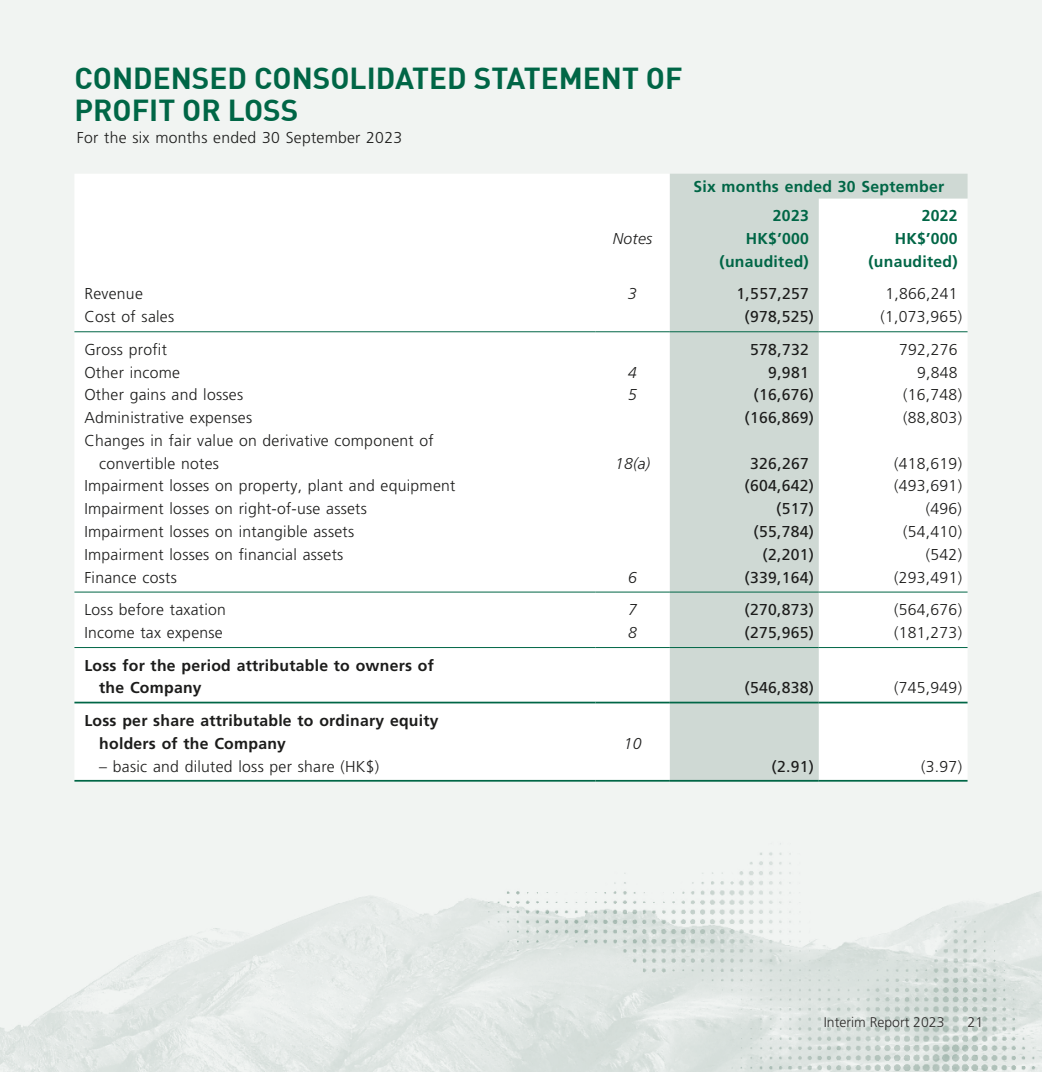
<style>
.page{position:relative;width:1042px;height:1072px;background:#fff}
.page>*{position:absolute;margin:0;border:0;box-sizing:border-box;transform-origin:0 0}
.t1{font:700 29.75px/31.5px "DIN";color:#006646}
.t2{font:300 15.75px/22.8px "Frutiger LT Std";letter-spacing:.015em;color:#1c1c1b}
.t3{font:15.75px "Frutiger LT Std";letter-spacing:.015em;color:#1c1c1b}
.t4{font:700 15.75px/22.8px "Frutiger LT Std";letter-spacing:.015em;color:#1c1c1b}
.t5{font:700 15.75px/29.8px "Frutiger LT Std";letter-spacing:.015em;color:#006646}
.t6{font:italic 300 15.75px "Frutiger LT Std";letter-spacing:.015em;color:#1c1c1b}
.t7{font:300 14px "Frutiger LT Std";color:#2d2c2b}
</style>
<div class="page">
<img style="left:0;top:0;width:1042px;height:1071px">
<svg style="left:74px;top:174px;width:596px;height:606px"></svg>
<svg style="left:670px;top:174px;width:297px;height:606px;fill:#cfd9d4"></svg>
<hr style="left:74px;top:331px;width:521px;height:1px;background:#006646">
<hr style="left:595px;top:331px;width:75px;height:1px;background:#006646">
<hr style="left:670px;top:331px;width:149px;height:1px;background:#006646">
<hr style="left:819px;top:331px;width:148px;height:1px;background:#006646">
<hr style="left:74px;top:591px;width:521px;height:1px;background:#006646">
<hr style="left:595px;top:591px;width:75px;height:1px;background:#006646">
<hr style="left:670px;top:591px;width:149px;height:1px;background:#006646">
<hr style="left:819px;top:591px;width:148px;height:1px;background:#006646">
<hr style="left:74px;top:647px;width:521px;height:1px;background:#006646">
<hr style="left:595px;top:647px;width:75px;height:1px;background:#006646">
<hr style="left:670px;top:647px;width:149px;height:1px;background:#006646">
<hr style="left:819px;top:647px;width:148px;height:1px;background:#006646">
<hr style="left:74px;top:701px;width:521px;height:2px;background:#006646">
<hr style="left:595px;top:701px;width:75px;height:2px;background:#006646">
<hr style="left:670px;top:701px;width:149px;height:2px;background:#006646">
<hr style="left:819px;top:701px;width:148px;height:2px;background:#006646">
<hr style="left:74px;top:780px;width:521px;height:1px;background:#006646">
<hr style="left:595px;top:780px;width:75px;height:1px;background:#006646">
<hr style="left:670px;top:780px;width:149px;height:1px;background:#006646">
<hr style="left:819px;top:780px;width:148px;height:1px;background:#006646">
<h1 class="t1" style="left:74px;top:61px;width:610px">CONDENSED CONSOLIDATED STATEMENT OF<br>PROFIT OR LOSS</h1>
<p class="t2" style="left:77px;top:127px;width:327px">For the six months ended 30 September 2023</p>
<p class="t5" style="left:773px;top:171px;width:173px;text-indent:-80px">Six months ended 30 September<br>2023</p>
<p class="t5" style="left:922px;top:201px;width:37px">2022</p>
<p class="t6" style="left:613px;top:229px;width:41px">Notes</p>
<p class="t5" style="left:746px;top:224px;width:64px">HK$’000</p>
<p class="t5" style="left:895px;top:224px;width:64px">HK$’000</p>
<p class="t5" style="left:719px;top:246px;width:91px">(unaudited)</p>
<p class="t5" style="left:868px;top:246px;width:91px">(unaudited)</p>
<p class="t2" style="left:84px;top:283px;width:60px">Revenue</p>
<p class="t6" style="left:628px;top:285px;width:10px">3</p>
<p class="t3" style="left:736px;top:285px;width:74px">1,557,257</p>
<p class="t2" style="left:885px;top:283px;width:74px">1,866,241</p>
<p class="t2" style="left:84px;top:306px;width:91px">Cost of sales</p>
<p class="t3" style="left:744px;top:307px;width:71px">(978,525)</p>
<p class="t2" style="left:880px;top:306px;width:83px">(1,073,965)</p>
<p class="t2" style="left:84px;top:338px;width:84px">Gross profit</p>
<p class="t3" style="left:750px;top:340px;width:60px">578,732</p>
<p class="t2" style="left:899px;top:338px;width:60px">792,276</p>
<p class="t2" style="left:84px;top:361px;width:97px">Other income</p>
<p class="t6" style="left:628px;top:363px;width:10px">4</p>
<p class="t3" style="left:768px;top:363px;width:42px">9,981</p>
<p class="t2" style="left:917px;top:361px;width:42px">9,848</p>
<p class="t2" style="left:84px;top:384px;width:160px">Other gains and losses</p>
<p class="t6" style="left:628px;top:386px;width:10px">5</p>
<p class="t3" style="left:753px;top:386px;width:62px">(16,676)</p>
<p class="t2" style="left:903px;top:384px;width:60px">(16,748)</p>
<p class="t2" style="left:84px;top:406px;width:169px">Administrative expenses</p>
<p class="t3" style="left:744px;top:408px;width:71px">(166,869)</p>
<p class="t2" style="left:903px;top:406px;width:60px">(88,803)</p>
<p class="t2" style="left:99px;top:429px;width:336px;text-indent:-15px">Changes in fair value on derivative component of convertible notes</p>
<p class="t6" style="left:615px;top:454px;width:37px">18(a)</p>
<p class="t3" style="left:750px;top:454px;width:60px">326,267</p>
<p class="t2" style="left:894px;top:452px;width:69px">(418,619)</p>
<p class="t2" style="left:84px;top:475px;width:373px">Impairment losses on property, plant and equipment</p>
<p class="t3" style="left:744px;top:477px;width:71px">(604,642)</p>
<p class="t2" style="left:894px;top:475px;width:69px">(493,691)</p>
<p class="t2" style="left:84px;top:497px;width:284px">Impairment losses on right-of-use assets</p>
<p class="t3" style="left:776px;top:499px;width:39px">(517)</p>
<p class="t2" style="left:926px;top:497px;width:38px">(496)</p>
<p class="t2" style="left:84px;top:520px;width:271px">Impairment losses on intangible assets</p>
<p class="t3" style="left:753px;top:522px;width:62px">(55,784)</p>
<p class="t2" style="left:903px;top:520px;width:60px">(54,410)</p>
<p class="t2" style="left:84px;top:543px;width:260px">Impairment losses on financial assets</p>
<p class="t3" style="left:762px;top:545px;width:53px">(2,201)</p>
<p class="t2" style="left:926px;top:543px;width:38px">(542)</p>
<p class="t2" style="left:84px;top:566px;width:94px">Finance costs</p>
<p class="t6" style="left:628px;top:568px;width:10px">6</p>
<p class="t3" style="left:744px;top:568px;width:71px">(339,164)</p>
<p class="t2" style="left:894px;top:566px;width:69px">(293,491)</p>
<p class="t2" style="left:84px;top:598px;width:143px">Loss before taxation</p>
<p class="t6" style="left:628px;top:601px;width:10px">7</p>
<p class="t3" style="left:744px;top:600px;width:71px">(270,873)</p>
<p class="t2" style="left:894px;top:598px;width:69px">(564,676)</p>
<p class="t2" style="left:84px;top:621px;width:140px">Income tax expense</p>
<p class="t6" style="left:628px;top:623px;width:10px">8</p>
<p class="t3" style="left:744px;top:623px;width:71px">(275,965)</p>
<p class="t2" style="left:894px;top:621px;width:69px">(181,273)</p>
<p class="t4" style="left:99px;top:654px;width:336px;text-indent:-15px">Loss for the period attributable to owners of the Company</p>
<p class="t3" style="left:744px;top:678px;width:71px">(546,838)</p>
<p class="t2" style="left:894px;top:677px;width:69px">(745,949)</p>
<p class="t4" style="left:99px;top:709px;width:341px;text-indent:-15px">Loss per share attributable to ordinary equity holders of the Company</p>
<p class="t6" style="left:624px;top:734px;width:19px">10</p>
<p class="t2" style="left:99px;top:755px;width:281px">– basic and diluted loss per share (HK$)</p>
<p class="t3" style="left:771px;top:757px;width:44px">(2.91)</p>
<p class="t2" style="left:921px;top:755px;width:42px">(3.97)</p>
<p class="t7" style="left:824px;top:1014px;width:122px">Interim Report 2023</p>
<p class="t7" style="left:967px;top:1014px;width:17px">21</p>
</div>
